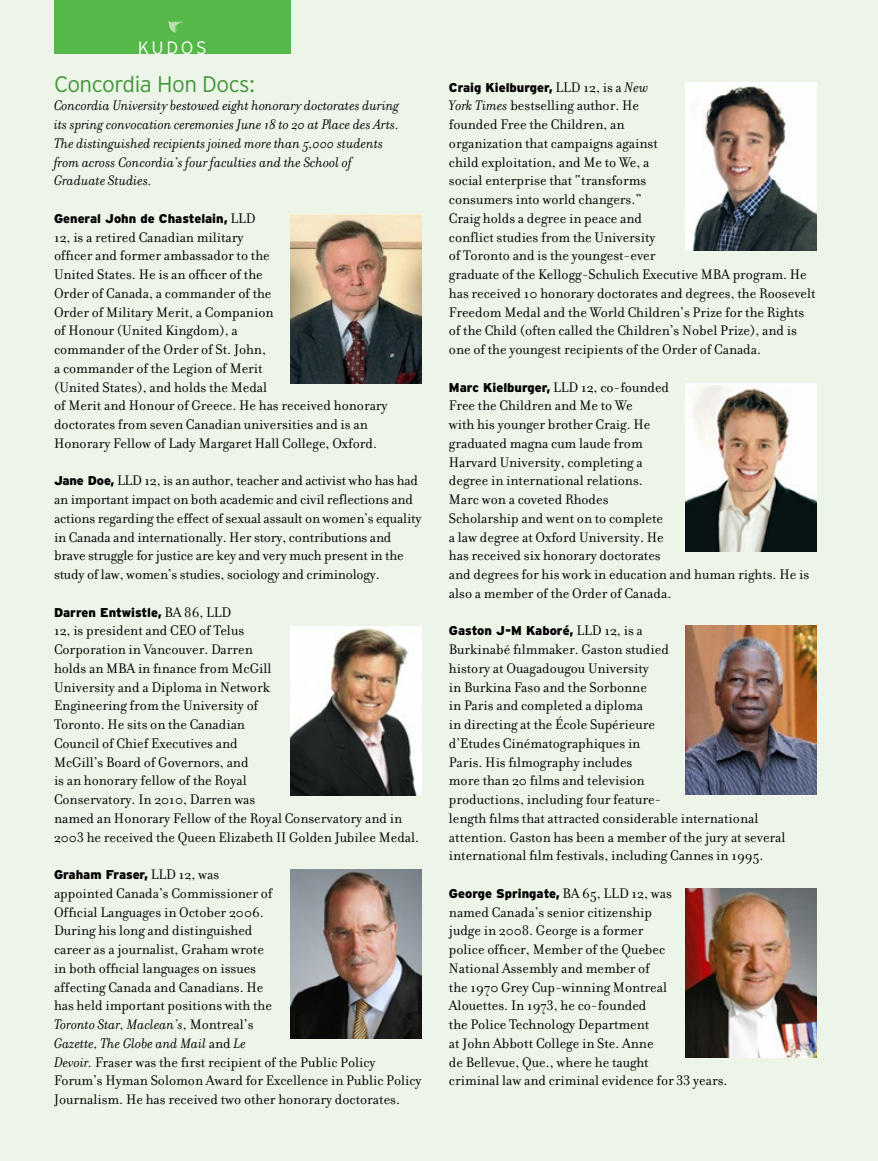
<style>
.page{position:relative;width:878px;height:1161px;background:#ecf5e8}
.page>*{position:absolute;margin:0;border:0;box-sizing:border-box;transform-origin:0 0}
.t1{font:300 22.5px "Interstate";letter-spacing:-.02em;color:#439539}
.t2{font:300 18px "Interstate";color:#fff}
.t3{font:15px/18.8px "Filosofia";color:#000}
.t4{font:italic 15px/18.8px "Filosofia";color:#000}
.t5{font:900 12.75px "Interstate";color:#000}
.s1{font-family:"Filosofia";font-weight:400;font-size:15px}
.s2{font-family:"Interstate";font-weight:900;font-size:12.75px}
.s3{font-style:italic}
.s4{font-family:"Filosofia";font-weight:400;font-style:italic;font-size:15px}
</style>
<div class="page">
<div style="left:54px;top:0;width:236px;height:54px;background:#54b948"></div>
<svg style="left:168px;top:21px;width:15px;height:12px"></svg>
<img style="left:290px;top:215px;width:131px;height:169px">
<img style="left:290px;top:627px;width:132px;height:168px">
<img style="left:290px;top:870px;width:132px;height:168px">
<img style="left:685px;top:85px;width:131px;height:166px">
<img style="left:685px;top:385px;width:131px;height:167px">
<img style="left:685px;top:626px;width:131px;height:169px">
<img style="left:685px;top:888px;width:131px;height:169px">
<p class="t2" style="left:138px;top:38px;width:70px">KU DOS</p>
<h1 class="t1" style="left:54px;top:71px;width:202px">Concordia Hon Docs:</h1>
<p class="t4" style="left:54px;top:97px;width:347px">Concordia University bestowed eight honorary doctorates during its spring convocation ceremonies June 18 to 20 at Place des Arts.<br>The distinguished recipients joined more than 5,000 students from across Concordia’s four faculties and the School of Graduate Studies.</p>
<p class="t5" style="left:54px;top:211px;width:203px">General John de Chastelain, <span class="s1">LLD</span></p>
<p class="t3" style="left:54px;top:228px;width:335px">12, is a retired Canadian military<br>officer and former ambassador to the<br>United States. He is an officer of the<br>Order of Canada, a commander of the<br>Order of Military Merit, a Companion<br>of Honour (United Kingdom), a<br>commander of the Order of St. John,<br>a commander of the Legion of Merit<br>(United States), and holds the Medal<br>of Merit and Honour of Greece. He has received honorary doctorates from seven Canadian universities and is an Honorary Fellow of Lady Margaret Hall College, Oxford.</p>
<p class="t3" style="left:54px;top:471px;width:369px"><span class="s2">Jane Doe,</span> LLD 12, is an author, teacher and activist who has had an important impact on both academic and civil reflections and actions regarding the effect of sexual assault on women’s equality in Canada and internationally. Her story, contributions and brave struggle for justice are key and very much present in the study of law, women’s studies, sociology and criminology.</p>
<p class="t5" style="left:54px;top:605px;width:179px">Darren Entwistle, <span class="s1">BA 86, LLD</span></p>
<p class="t3" style="left:54px;top:621px;width:367px">12, is president and CEO of Telus<br>Corporation in Vancouver. Darren<br>holds an MBA in finance from McGill<br>University and a Diploma in Network<br>Engineering from the University of<br>Toronto. He sits on the Canadian<br>Council of Chief Executives and<br>McGill’s Board of Governors, and<br>is an honorary fellow of the Royal<br>Conservatory. In 2010, Darren was<br>named an Honorary Fellow of the Royal Conservatory and in 2003 he received the Queen Elizabeth II Golden Jubilee Medal.</p>
<p class="t5" style="left:54px;top:867px;width:167px">Graham Fraser, <span class="s1">LLD 12, was</span></p>
<p class="t3" style="left:54px;top:884px;width:369px">appointed Canada’s Commissioner of<br>Official Languages in October 2006.<br>During his long and distinguished<br>career as a journalist, Graham wrote<br>in both official languages on issues<br>affecting Canada and Canadians. He<br>has held important positions with the<br><span class="s3">Toronto Star, Maclean’s</span>, Montreal’s<br><span class="s3">Gazette, The Globe and Mail</span> and <span class="s3">Le<br>Devoir.</span> Fraser was the first recipient of the Public Policy Forum’s Hyman Solomon Award for Excellence in Public Policy Journalism. He has received two other honorary doctorates.</p>
<p class="t5" style="left:449px;top:80px;width:201px">Craig Kielburger, <span class="s1">LLD 12, is a</span> <span class="s4">New</span></p>
<p class="t3" style="left:449px;top:96px;width:368px"><span class="s3">York Times</span> bestselling author. He<br>founded Free the Children, an<br>organization that campaigns against<br>child exploitation, and Me to We, a<br>social enterprise that “transforms<br>consumers into world changers.”<br>Craig holds a degree in peace and<br>conflict studies from the University<br>of Toronto and is the youngest-ever<br>graduate of the Kellogg-Schulich Executive MBA program. He has received 10 honorary doctorates and degrees, the Roosevelt Freedom Medal and the World Children’s Prize for the Rights of the Child (often called the Children’s Nobel Prize), and is one of the youngest recipients of the Order of Canada.</p>
<p class="t3" style="left:449px;top:378px;width:362px"><span class="s2">Marc Kielburger,</span> LLD 12, co-founded<br>Free the Children and Me to We<br>with his younger brother Craig. He<br>graduated magna cum laude from<br>Harvard University, completing a<br>degree in international relations.<br>Marc won a coveted Rhodes<br>Scholarship and went on to complete<br>a law degree at Oxford University. He<br>has received six honorary doctorates<br>and degrees for his work in education and human rights. He is also a member of the Order of Canada.</p>
<p class="t5" style="left:449px;top:623px;width:195px">Gaston J-M Kaboré, <span class="s1">LLD 12, is a</span></p>
<p class="t3" style="left:449px;top:640px;width:338px">Burkinabé filmmaker. Gaston studied<br>history at Ouagadougou University<br>in Burkina Faso and the Sorbonne<br>in Paris and completed a diploma<br>in directing at the École Supérieure<br>d’Etudes Cinématographiques in<br>Paris. His filmography includes<br>more than 20 films and television<br>productions, including four feature-<br>length films that attracted considerable international attention. Gaston has been a member of the jury at several international film festivals, including Cannes in 1995.</p>
<p class="t5" style="left:449px;top:886px;width:224px">George Springate, <span class="s1">BA 65, LLD 12, was</span></p>
<p class="t3" style="left:449px;top:903px;width:280px">named Canada’s senior citizenship<br>judge in 2008. George is a former<br>police officer, Member of the Quebec<br>National Assembly and member of<br>the 1970 Grey Cup-winning Montreal Alouettes. In 1973, he co-founded<br>the Police Technology Department<br>at John Abbott College in Ste. Anne<br>de Bellevue, Que., where he taught<br>criminal law and criminal evidence for 33 years.</p>
</div>
